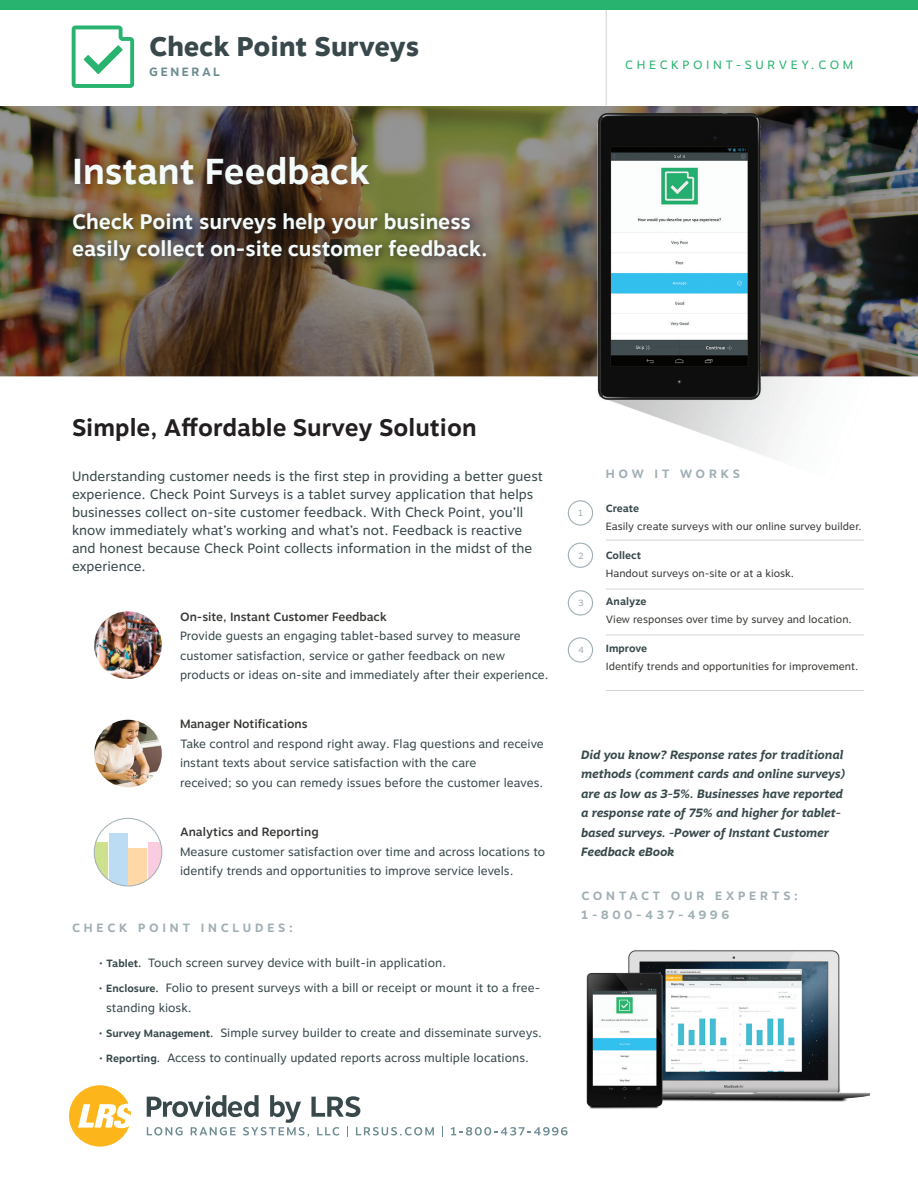
<style>
.page{position:relative;width:918px;height:1188px;background:#fff}
.page>*{position:absolute;margin:0;border:0;box-sizing:border-box;transform-origin:0 0}
.t1{font:700 36px "Motiva Sans";color:#f4fbfb}
.t2{font:800 27px "Motiva Sans";color:#38484b}
.t3{font:700 24px "Motiva Sans";color:#231f20}
.t4{font:700 21px/27px "Motiva Sans";color:#f4fbfb}
.t5{font:13.5px/18px "Motiva Sans";color:#38484b}
.t6{font:12px/19.5px "Motiva Sans";color:#38484b}
.t7{font:italic 700 12px/19.5px "Motiva Sans";color:#38484b}
.t8{font:500 12px "Motiva Sans";color:#373834}
.t9{font:700 12px/19.5px "Motiva Sans";letter-spacing:.31em;color:#a0afb5}
.t10{font:12px "Motiva Sans";letter-spacing:.3em;color:#28b46f}
.t11{font:700 12px "Motiva Sans";letter-spacing:.21em;color:#6c8c92}
.t12{font:10.5px "Motiva Sans";color:#373834}
.t13{font:700 10.5px "Motiva Sans";color:#38484b}
.t14{font:9px "Motiva Sans";color:#a0afb5}
.s1{font-weight:700;font-size:10.5px}
</style>
<div class="page">
<img style="left:0;top:106px;width:918px;height:403px">
<div style="left:67px;top:208px;width:429px;height:62px;background:#231f20;opacity:.75"></div>
<hr style="left:606px;top:0;width:1px;height:105px;background:#d6d4d3">
<div style="left:0;top:0;width:918px;height:9px;background:#28b46f"></div>
<div style="left:65px;top:148px;width:313px;height:46px;background:#231f20;opacity:.4"></div>
<svg style="left:72px;top:26px;width:62px;height:62px"></svg>
<div style="left:109px;top:833px;width:18px;height:53px;background:#bcdcf3"></div>
<div style="left:128px;top:849px;width:19px;height:37px;background:#fed9a7"></div>
<svg style="left:148px;top:842px;width:14px;height:38px"></svg>
<svg style="left:94px;top:842px;width:14px;height:38px"></svg>
<div style="left:94px;top:818px;width:68px;height:68px;border:1px solid #a0afb5;border-radius:50%"></div>
<img style="left:94px;top:720px;width:68px;height:67px">
<img style="left:94px;top:611px;width:68px;height:68px">
<svg style="left:69px;top:1085px;width:62px;height:62px"></svg>
<svg style="left:147px;top:1095px;width:287px;height:42px"></svg>
<svg style="left:451px;top:1127px;width:117px;height:9px"></svg>
<hr style="left:606px;top:540px;width:258px;height:1px;background:#d6d4d3">
<hr style="left:606px;top:589px;width:258px;height:1px;background:#d6d4d3">
<hr style="left:606px;top:635px;width:258px;height:1px;background:#d6d4d3">
<hr style="left:606px;top:690px;width:258px;height:1px;background:#d6d4d3">
<div style="left:568px;top:500px;width:25px;height:26px;border:1px solid #a0afb5;border-radius:50%"></div>
<div style="left:568px;top:543px;width:25px;height:25px;border:1px solid #a0afb5;border-radius:50%"></div>
<div style="left:568px;top:590px;width:25px;height:26px;border:1px solid #a0afb5;border-radius:50%"></div>
<div style="left:568px;top:637px;width:25px;height:26px;border:1px solid #a0afb5;border-radius:50%"></div>
<img style="left:540px;top:950px;width:329px;height:178px">
<h2 class="t2" style="left:149px;top:27px;width:272px">Check Point Surveys</h2>
<p class="t11" style="left:149px;top:63px;width:72px">GENERAL</p>
<h1 class="t1" style="left:72px;top:144px;width:299px">Instant Feedback</h1>
<h3 class="t4" style="left:72px;top:208px;width:417px">Check Point surveys help your business easily collect on-site customer feedback.</h3>
<p class="t10" style="left:625px;top:56px;width:230px">CHECKPOINT-SURVEY.COM</p>
<h3 class="t3" style="left:72px;top:410px;width:406px">Simple, Affordable Survey Solution</h3>
<p class="t5" style="left:72px;top:468px;width:473px">Understanding customer needs is the first step in providing a better guest experience. Check Point Surveys is a tablet survey application that helps businesses collect on-site customer feedback. With Check Point, you’ll know immediately what’s working and what’s not. Feedback is reactive and honest because Check Point collects information in the midst of the experience.</p>
<p class="t8" style="left:180px;top:608px;width:208px">On-site, Instant Customer Feedback</p>
<p class="t6" style="left:180px;top:626px;width:370px">Provide guests an engaging tablet-based survey to measure customer satisfaction, service or gather feedback on new products or ideas on-site and immediately after their experience.</p>
<p class="t8" style="left:180px;top:715px;width:129px">Manager Notifications</p>
<p class="t6" style="left:180px;top:734px;width:365px">Take control and respond right away. Flag questions and receive instant texts about service satisfaction with the care<br>received; so you can remedy issues before the customer leaves.</p>
<p class="t8" style="left:180px;top:823px;width:140px">Analytics and Reporting</p>
<p class="t6" style="left:180px;top:842px;width:367px">Measure customer satisfaction over time and across locations to identify trends and opportunities to improve service levels.</p>
<p class="t9" style="left:72px;top:918px;width:222px">CHECK POINT INCLUDES:</p>
<p class="t6" style="left:99px;top:954px;width:349px">• <span class="s1">Tablet.</span> Touch screen survey device with built-in application.</p>
<p class="t6" style="left:106px;top:979px;width:435px;text-indent:-7px">• <span class="s1">Enclosure.</span> Folio to present surveys with a bill or receipt or mount it to a free&shy;standing kiosk.</p>
<p class="t6" style="left:99px;top:1023px;width:444px">• <span class="s1">Survey Management.</span> Simple survey builder to create and disseminate surveys.</p>
<p class="t6" style="left:99px;top:1048px;width:431px">• <span class="s1">Reporting.</span> Access to continually updated reports across multiple locations.</p>
<p class="t14" style="left:578px;top:507px;width:7px">1</p>
<p class="t14" style="left:578px;top:549px;width:7px">2</p>
<p class="t14" style="left:578px;top:597px;width:7px">3</p>
<p class="t14" style="left:578px;top:644px;width:7px">4</p>
<p class="t9" style="left:606px;top:464px;width:136px">HOW IT WORKS</p>
<p class="t13" style="left:606px;top:500px;width:35px">Create</p>
<p class="t12" style="left:606px;top:518px;width:257px">Easily create surveys with our online survey builder.</p>
<p class="t13" style="left:606px;top:547px;width:37px">Collect</p>
<p class="t12" style="left:606px;top:565px;width:190px">Handout surveys on-site or at a kiosk.</p>
<p class="t13" style="left:606px;top:594px;width:42px">Analyze</p>
<p class="t12" style="left:606px;top:612px;width:248px">View responses over time by survey and location.</p>
<p class="t13" style="left:606px;top:641px;width:43px">Improve</p>
<p class="t12" style="left:606px;top:659px;width:254px">Identify trends and opportunities for improvement.</p>
<p class="t7" style="left:581px;top:745px;width:266px">Did you know? Response rates for traditional methods (comment cards and online surveys) are as low as 3-5%. Businesses have reported a response rate of 75% and higher for tablet&shy;based surveys. -Power of Instant Customer Feedback eBook</p>
<p class="t9" style="left:581px;top:886px;width:218px">CONTACT OUR EXPERTS:<br>1-800-437-4996</p>
</div>
